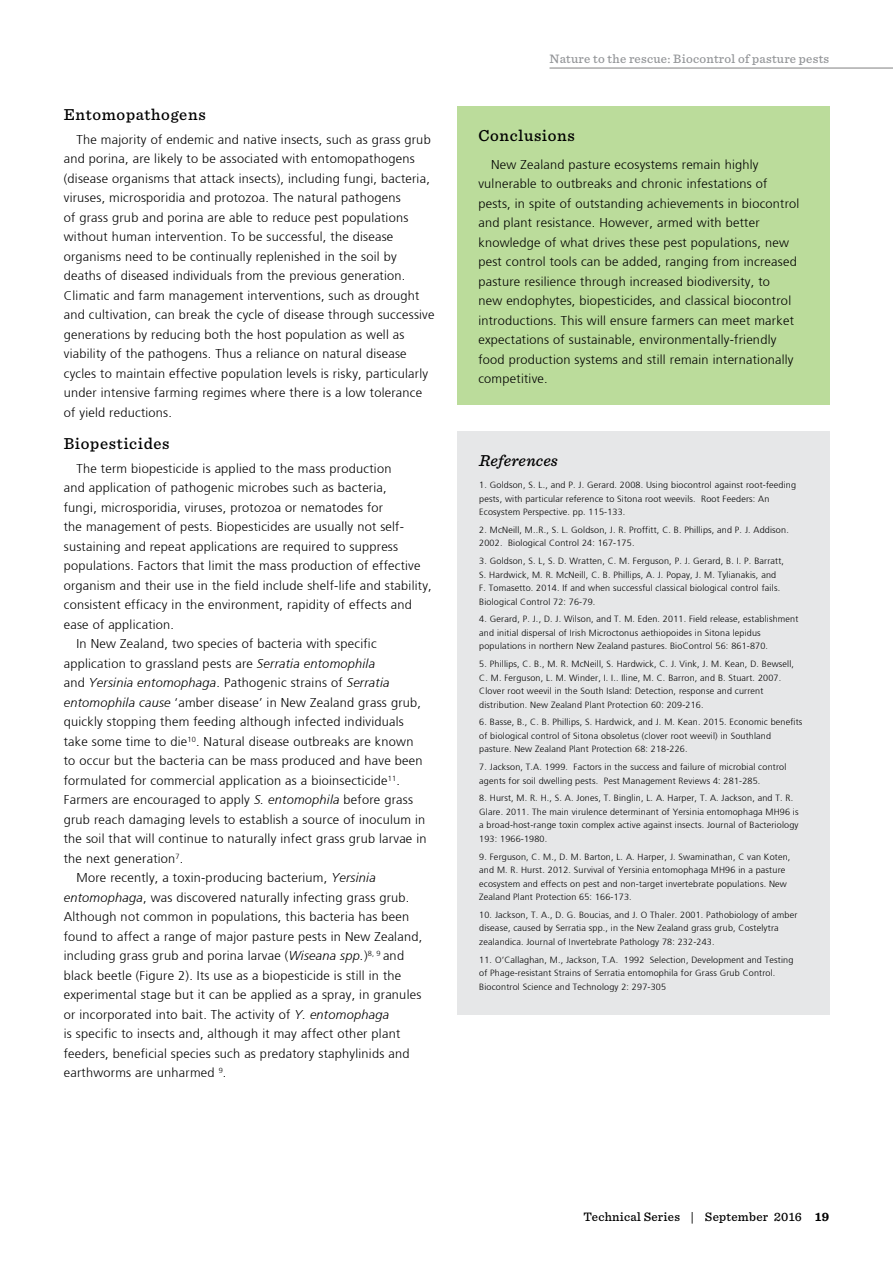
<style>
.page{position:relative;width:893px;height:1263px;background:#fff}
.page>*{position:absolute;margin:0;border:0;box-sizing:border-box;transform-origin:0 0}
.t1{font:500 16.5px "Sentinel";letter-spacing:.04em;color:#000}
.t2{font:italic 500 16.5px "Sentinel";letter-spacing:.005em;color:#000}
.t3{font:300 12.75px/19.5px "Frutiger";letter-spacing:.02em;color:#000}
.t4{font:italic 300 12.75px "Frutiger";letter-spacing:.02em;color:#000}
.t5{font:500 12.75px "Sentinel";letter-spacing:.02em;color:#939598}
.t6{font:500 12.75px "Sentinel";letter-spacing:.02em;color:#000}
.t7{font:300 9px/13.5px "Frutiger";letter-spacing:.02em;color:#000}
.s1{font-style:italic}
.s2{font-style:normal}
.s3{font-weight:700}
</style>
<div class="page">
<div style="left:457px;top:432px;width:372px;height:583px;background:#e6e7e8"></div>
<div style="left:457px;top:106px;width:372px;height:299px;background:#bbdc9b"></div>
<hr style="left:549px;top:68px;width:344px;height:1px;background:#808080">
<p class="t1" style="left:64px;top:102px;width:143px">Entomopathogens</p>
<p class="t3" style="left:64px;top:130px;width:372px;text-indent:13px">The majority of endemic and native insects, such as grass grub and porina, are likely to be associated with entomopathogens (disease organisms that attack insects), including fungi, bacteria, viruses, microsporidia and protozoa. The natural pathogens<br>of grass grub and porina are able to reduce pest populations without human intervention. To be successful, the disease organisms need to be continually replenished in the soil by deaths of diseased individuals from the previous generation.<br>Climatic and farm management interventions, such as drought and cultivation, can break the cycle of disease through successive generations by reducing both the host population as well as viability of the pathogens. Thus a reliance on natural disease cycles to maintain effective population levels is risky, particularly under intensive farming regimes where there is a low tolerance of yield reductions.</p>
<p class="t1" style="left:64px;top:431px;width:107px">Biopesticides</p>
<p class="t3" style="left:77px;top:459px;width:316px">The term biopesticide is applied to the mass production</p>
<p class="t3" style="left:64px;top:478px;width:324px">and application of pathogenic microbes such as bacteria,</p>
<p class="t3" style="left:64px;top:498px;width:321px">fungi, microsporidia, viruses, protozoa or nematodes for</p>
<p class="t3" style="left:64px;top:517px;width:342px">the management of pests. Biopesticides are usually not self-</p>
<p class="t3" style="left:64px;top:537px;width:336px">sustaining and repeat applications are required to suppress</p>
<p class="t3" style="left:64px;top:556px;width:358px">populations. Factors that limit the mass production of effective</p>
<p class="t3" style="left:64px;top:576px;width:370px">organism and their use in the field include shelf-life and stability,</p>
<p class="t3" style="left:64px;top:595px;width:350px">consistent efficacy in the environment, rapidity of effects and</p>
<p class="t3" style="left:64px;top:615px;width:112px">ease of application.</p>
<p class="t3" style="left:77px;top:634px;width:302px">In New Zealand, two species of bacteria with specific</p>
<p class="t3" style="left:64px;top:654px;width:313px">application to grassland pests are <span class="s1">Serratia entomophila</span></p>
<p class="t4" style="left:64px;top:676px;width:327px"><span class="s2">and</span> Yersinia entomophaga<span class="s2">. Pathogenic strains of</span> Serratia</p>
<p class="t3" style="left:64px;top:693px;width:359px"><span class="s1">entomophila cause</span> ‘amber disease’ in New Zealand grass grub,</p>
<p class="t3" style="left:64px;top:712px;width:341px">quickly stopping them feeding although infected individuals</p>
<p class="t3" style="left:64px;top:732px;width:351px">take some time to die<sup>10</sup>. Natural disease outbreaks are known</p>
<p class="t3" style="left:64px;top:751px;width:360px">to occur but the bacteria can be mass produced and have been</p>
<p class="t3" style="left:64px;top:771px;width:338px">formulated for commercial application as a bioinsecticide<sup>11</sup>.</p>
<p class="t3" style="left:64px;top:790px;width:351px">Farmers are encouraged to apply <span class="s1">S. entomophila</span> before grass</p>
<p class="t3" style="left:64px;top:810px;width:363px">grub reach damaging levels to establish a source of inoculum in</p>
<p class="t3" style="left:64px;top:829px;width:364px">the soil that will continue to naturally infect grass grub larvae in</p>
<p class="t3" style="left:64px;top:849px;width:121px">the next generation<sup>7</sup>.</p>
<p class="t3" style="left:77px;top:868px;width:301px">More recently, a toxin-producing bacterium, <span class="s1">Yersinia</span></p>
<p class="t3" style="left:64px;top:888px;width:347px"><span class="s1">entomophaga</span>, was discovered naturally infecting grass grub.</p>
<p class="t3" style="left:64px;top:907px;width:347px">Although not common in populations, this bacteria has been</p>
<p class="t3" style="left:64px;top:927px;width:360px">found to affect a range of major pasture pests in New Zealand,</p>
<p class="t3" style="left:64px;top:946px;width:342px">including grass grub and porina larvae (<span class="s1">Wiseana spp.</span>)<sup>8,</sup> <sup>9</sup> and</p>
<p class="t3" style="left:64px;top:966px;width:339px">black beetle (Figure 2). Its use as a biopesticide is still in the</p>
<p class="t3" style="left:64px;top:985px;width:359px">experimental stage but it can be applied as a spray, in granules</p>
<p class="t3" style="left:64px;top:1005px;width:327px">or incorporated into bait. The activity of <span class="s1">Y. entomophaga</span></p>
<p class="t3" style="left:64px;top:1024px;width:338px">is specific to insects and, although it may affect other plant</p>
<p class="t3" style="left:64px;top:1044px;width:347px">feeders, beneficial species such as predatory staphylinids and</p>
<p class="t3" style="left:64px;top:1063px;width:164px">earthworms are unharmed <sup>9</sup>.</p>
<p class="t5" style="left:549px;top:49px;width:281px">Nature to the rescue: Biocontrol of pasture pests</p>
<p class="t1" style="left:478px;top:123px;width:98px">Conclusions</p>
<p class="t3" style="left:478px;top:155px;width:323px;text-indent:13px">New Zealand pasture ecosystems remain highly vulnerable to outbreaks and chronic infestations of pests, in spite of outstanding achievements in biocontrol and plant resistance. However, armed with better knowledge of what drives these pest populations, new pest control tools can be added, ranging from increased pasture resilience through increased biodiversity, to<br>new endophytes, biopesticides, and classical biocontrol introductions. This will ensure farmers can meet market expectations of sustainable, environmentally-friendly food production systems and still remain internationally competitive.</p>
<p class="t2" style="left:479px;top:448px;width:80px">References</p>
<p class="t7" style="left:479px;top:478px;width:318px">1. Goldson, S. L., and P. J. Gerard. 2008. Using biocontrol against root-feeding pests, with particular reference to Sitona root weevils. Root Feeders: An<br>Ecosystem Perspective. pp. 115-133.</p>
<p class="t7" style="left:479px;top:523px;width:311px">2. McNeill, M..R., S. L. Goldson, J. R. Proffitt, C. B. Phillips, and P. J. Addison.<br>2002. Biological Control 24: 167-175.</p>
<p class="t7" style="left:479px;top:554px;width:306px">3. Goldson, S. L, S. D. Wratten, C. M. Ferguson, P. J. Gerard, B. I. P. Barratt, S. Hardwick, M. R. McNeill, C. B. Phillips, A. J. Popay, J. M. Tylianakis, and F. Tomasetto. 2014. If and when successful classical biological control fails.<br>Biological Control 72: 76-79.</p>
<p class="t7" style="left:479px;top:613px;width:321px">4. Gerard, P. J., D. J. Wilson, and T. M. Eden. 2011. Field release, establishment and initial dispersal of Irish Microctonus aethiopoides in Sitona lepidus populations in northern New Zealand pastures. BioControl 56: 861-870.</p>
<p class="t7" style="left:479px;top:657px;width:316px">5. Phillips, C. B., M. R. McNeill, S. Hardwick, C. J. Vink, J. M. Kean, D. Bewsell, C. M. Ferguson, L. M. Winder, I. I.. Iline, M. C. Barron, and B. Stuart. 2007.<br>Clover root weevil in the South Island: Detection, response and current distribution. New Zealand Plant Protection 60: 209-216.</p>
<p class="t7" style="left:479px;top:716px;width:325px">6. Basse, B., C. B. Phillips, S. Hardwick, and J. M. Kean. 2015. Economic benefits of biological control of Sitona obsoletus (clover root weevil) in Southland pasture. New Zealand Plant Protection 68: 218-226.</p>
<p class="t7" style="left:479px;top:760px;width:309px">7. Jackson, T.A. 1999. Factors in the success and failure of microbial control agents for soil dwelling pests. Pest Management Reviews 4: 281-285.</p>
<p class="t7" style="left:479px;top:792px;width:321px">8. Hurst, M. R. H., S. A. Jones, T. Binglin, L. A. Harper, T. A. Jackson, and T. R.<br>Glare. 2011. The main virulence determinant of Yersinia entomophaga MH96 is a broad-host-range toxin complex active against insects. Journal of Bacteriology 193: 1966-1980.</p>
<p class="t7" style="left:479px;top:850px;width:313px">9. Ferguson, C. M., D. M. Barton, L. A. Harper, J. Swaminathan, C van Koten, and M. R. Hurst. 2012. Survival of Yersinia entomophaga MH96 in a pasture ecosystem and effects on pest and non-target invertebrate populations. New Zealand Plant Protection 65: 166-173.</p>
<p class="t7" style="left:479px;top:908px;width:320px">10. Jackson, T. A., D. G. Boucias, and J. O Thaler. 2001. Pathobiology of amber disease, caused by Serratia spp., in the New Zealand grass grub, Costelytra zealandica. Journal of Invertebrate Pathology 78: 232-243.</p>
<p class="t7" style="left:479px;top:953px;width:316px">11. O’Callaghan, M., Jackson, T.A. 1992 Selection, Development and Testing of Phage-resistant Strains of Serratia entomophila for Grass Grub Control.<br>Biocontrol Science and Technology 2: 297-305</p>
<p class="t6" style="left:583px;top:1207px;width:247px">Technical Series | September 2016 <span class="s3">19</span></p>
</div>
